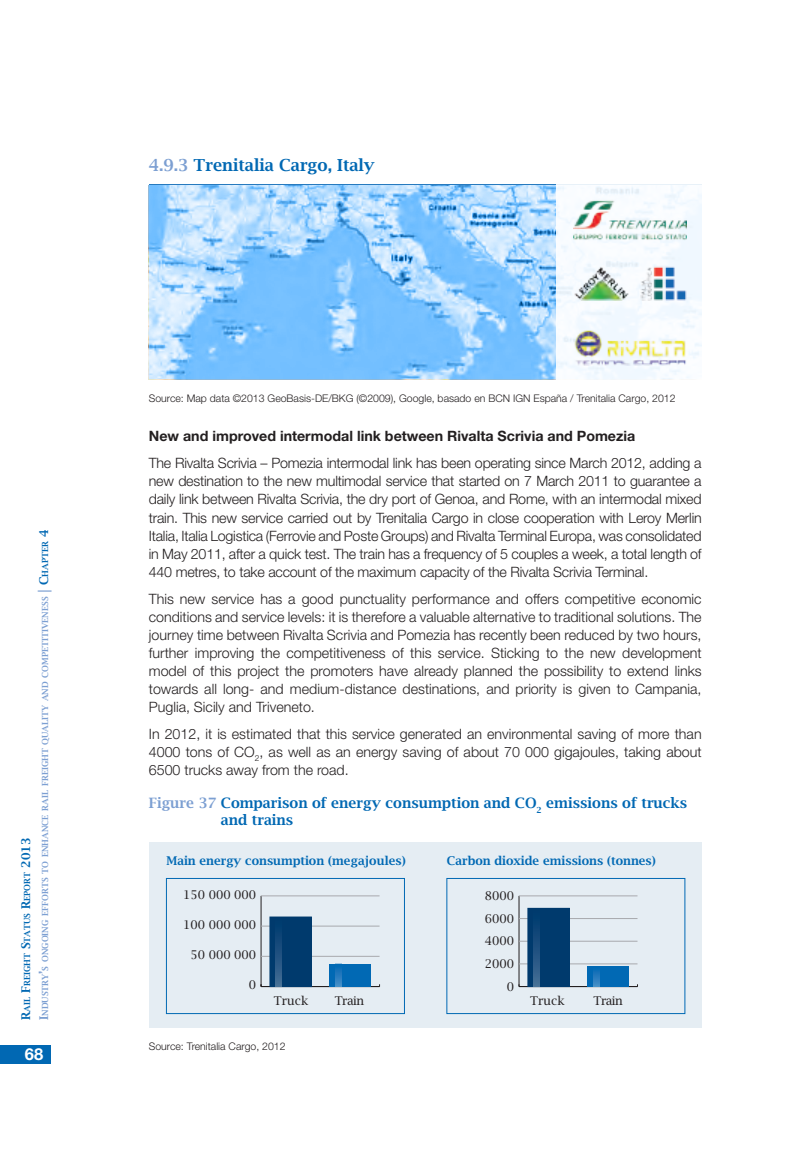
<style>
.page{position:relative;width:808px;height:1149px;background:#fff}
.page>*{position:absolute;margin:0;border:0;box-sizing:border-box;transform-origin:0 0}
.t1{font:16.5px "Lucida Bright Demibold";color:#0168b3}
.t2{font:700 16.5px "Helvetica Neue LT Std";color:#fff}
.t3{font:300 14.25px/18px "Helvetica Neue LT Std";color:#231f20;text-align:justify}
.t4{font:14.25px/16.5px "Lucida Bright Demibold";color:#0168b3}
.t5{font:700 14.25px "Helvetica Neue LT Std";color:#231f20}
.t6{font:12px "Lucida Bright";color:#231f20}
.t7{font:12px "Lucida Bright Demibold";color:#0169b4}
.t8{font:300 10.5px "Helvetica Neue LT Std";color:#231f20}
.t9{font:8.4px/18px "Lucida Bright Demibold";color:#7c9fd2}
.s1{font-size:12px;color:#0168b3}
.s2{color:#0168b3}
.s3{font-size:12px}
.s4{font-size:15px}
.s5{color:#7c9fd2}
</style>
<div class="page">
<div style="left:149px;top:842px;width:553px;height:185px;background:#e5edf3"></div>
<hr style="left:519px;top:895px;width:1px;height:91px;background:#231f20">
<hr style="left:519px;top:985px;width:118px;height:1px;background:#231f20">
<hr style="left:519px;top:963px;width:118px;height:1px;background:#a8a9ad">
<hr style="left:519px;top:940px;width:118px;height:1px;background:#a8a9ad">
<hr style="left:519px;top:917px;width:118px;height:1px;background:#a8a9ad">
<hr style="left:519px;top:895px;width:118px;height:1px;background:#a8a9ad">
<div style="left:587px;top:965px;width:42px;height:21px;background:#0169b4"></div>
<div style="left:528px;top:908px;width:41px;height:78px;background:#003a6d"></div>
<div style="left:527px;top:907px;width:43px;height:79px;border:1px solid #003a6d"></div>
<div style="left:166px;top:877px;width:239px;height:136px;border:1px solid #0169b4"></div>
<div style="left:446px;top:877px;width:239px;height:136px;border:1px solid #0169b4"></div>
<hr style="left:261px;top:895px;width:1px;height:91px;background:#231f20">
<hr style="left:261px;top:985px;width:119px;height:1px;background:#231f20">
<hr style="left:261px;top:955px;width:119px;height:1px;background:#a8a9ad">
<hr style="left:261px;top:925px;width:119px;height:1px;background:#a8a9ad">
<hr style="left:261px;top:895px;width:119px;height:1px;background:#a8a9ad">
<div style="left:329px;top:963px;width:42px;height:23px;background:#0169b4"></div>
<div style="left:270px;top:916px;width:41px;height:70px;background:#003a6d"></div>
<div style="left:270px;top:916px;width:42px;height:70px;border:1px solid #003a6d"></div>
<svg style="left:276px;top:916px;width:6px;height:70px"></svg>
<svg style="left:335px;top:963px;width:6px;height:23px"></svg>
<svg style="left:534px;top:908px;width:6px;height:78px"></svg>
<svg style="left:593px;top:965px;width:6px;height:21px"></svg>
<svg style="left:149px;top:185px;width:407px;height:194px;background:#93ccfd"></svg>
<div style="left:556px;top:182px;width:149px;height:200px;background:#f7fbff"></div>
<img style="left:574px;top:200px;width:113px;height:40px">
<img style="left:574px;top:266px;width:55px;height:34px">
<img style="left:640px;top:266px;width:47px;height:34px">
<img style="left:574px;top:330px;width:112px;height:36px">
<div style="left:0;top:1044px;width:51px;height:19px;background:#0168b3"></div>
<p class="t9" style="left:18px;top:1019px;width:492px;rotate:-90deg"><span class="s1">R</span><span class="s2">ail</span> <span class="s1">F</span><span class="s2">reight</span> <span class="s1">S</span><span class="s2">tatus</span> <span class="s1">R</span><span class="s2">eport</span> <span class="s1">2013<br></span><span class="s3">I</span>ndustry<span class="s3">’</span>s ongoing efforts to enhance rail freight quality and competitiveness <span class="s4">|</span> <span class="s1">C</span><span class="s2">hapter</span> <span class="s1">4</span></p>
<p class="t2" style="left:25px;top:1043px;width:20px">68</p>
<p class="t1" style="left:149px;top:155px;width:227px"><span class="s5">4.9.3</span> Trenitalia Cargo, Italy</p>
<p class="t8" style="left:149px;top:391px;width:528px">Source: Map data ©2013 GeoBasis-DE/BKG (©2009), Google, basado en BCN IGN España / Trenitalia Cargo, 2012</p>
<p class="t5" style="left:149px;top:427px;width:488px">New and improved intermodal link between Rivalta Scrivia and Pomezia</p>
<p class="t3" style="left:149px;top:454px;width:554px">The Rivalta Scrivia – Pomezia intermodal link has been operating since March 2012, adding a new destination to the new multimodal service that started on 7 March 2011 to guarantee a daily link between Rivalta Scrivia, the dry port of Genoa, and Rome, with an intermodal mixed train. This new service carried out by Trenitalia Cargo in close cooperation with Leroy Merlin Italia, Italia Logistica (Ferrovie and Poste Groups) and Rivalta Terminal Europa, was consolidated in May 2011, after a quick test. The train has a frequency of 5 couples a week, a total length of 440 metres, to take account of the maximum capacity of the Rivalta Scrivia Terminal.</p>
<p class="t3" style="left:149px;top:589px;width:554px">This new service has a good punctuality performance and offers competitive economic conditions and service levels: it is therefore a valuable alternative to traditional solutions. The journey time between Rivalta Scrivia and Pomezia has recently been reduced by two hours, further improving the competitiveness of this service. Sticking to the new development model of this project the promoters have already planned the possibility to extend links towards all long- and medium-distance destinations, and priority is given to Campania, Puglia, Sicily and Triveneto.</p>
<p class="t3" style="left:149px;top:724px;width:554px">In 2012, it is estimated that this service generated an environmental saving of more than 4000 tons of CO<sub>2</sub>, as well as an energy saving of about 70 000 gigajoules, taking about 6500 trucks away from the road.</p>
<p class="t4" style="left:221px;top:794px;width:468px;text-indent:-72px"><span class="s5">Figure 37</span> Comparison of energy consumption and CO<sub>2</sub> emissions of trucks and trains</p>
<p class="t7" style="left:166px;top:853px;width:241px">Main energy consumption (megajoules)</p>
<p class="t7" style="left:447px;top:853px;width:210px">Carbon dioxide emissions (tonnes)</p>
<p class="t6" style="left:183px;top:886px;width:74px">150 000 000</p>
<p class="t6" style="left:183px;top:916px;width:74px">100 000 000</p>
<p class="t6" style="left:191px;top:947px;width:67px">50 000 000</p>
<p class="t6" style="left:249px;top:977px;width:9px">0</p>
<p class="t6" style="left:274px;top:992px;width:36px">Truck</p>
<p class="t6" style="left:335px;top:992px;width:31px">Train</p>
<p class="t8" style="left:149px;top:1039px;width:138px">Source: Trenitalia Cargo, 2012</p>
<p class="t6" style="left:485px;top:888px;width:31px">8000</p>
<p class="t6" style="left:485px;top:910px;width:31px">6000</p>
<p class="t6" style="left:485px;top:933px;width:31px">4000</p>
<p class="t6" style="left:485px;top:956px;width:31px">2000</p>
<p class="t6" style="left:507px;top:978px;width:9px">0</p>
<p class="t6" style="left:530px;top:992px;width:36px">Truck</p>
<p class="t6" style="left:593px;top:992px;width:31px">Train</p>
</div>
